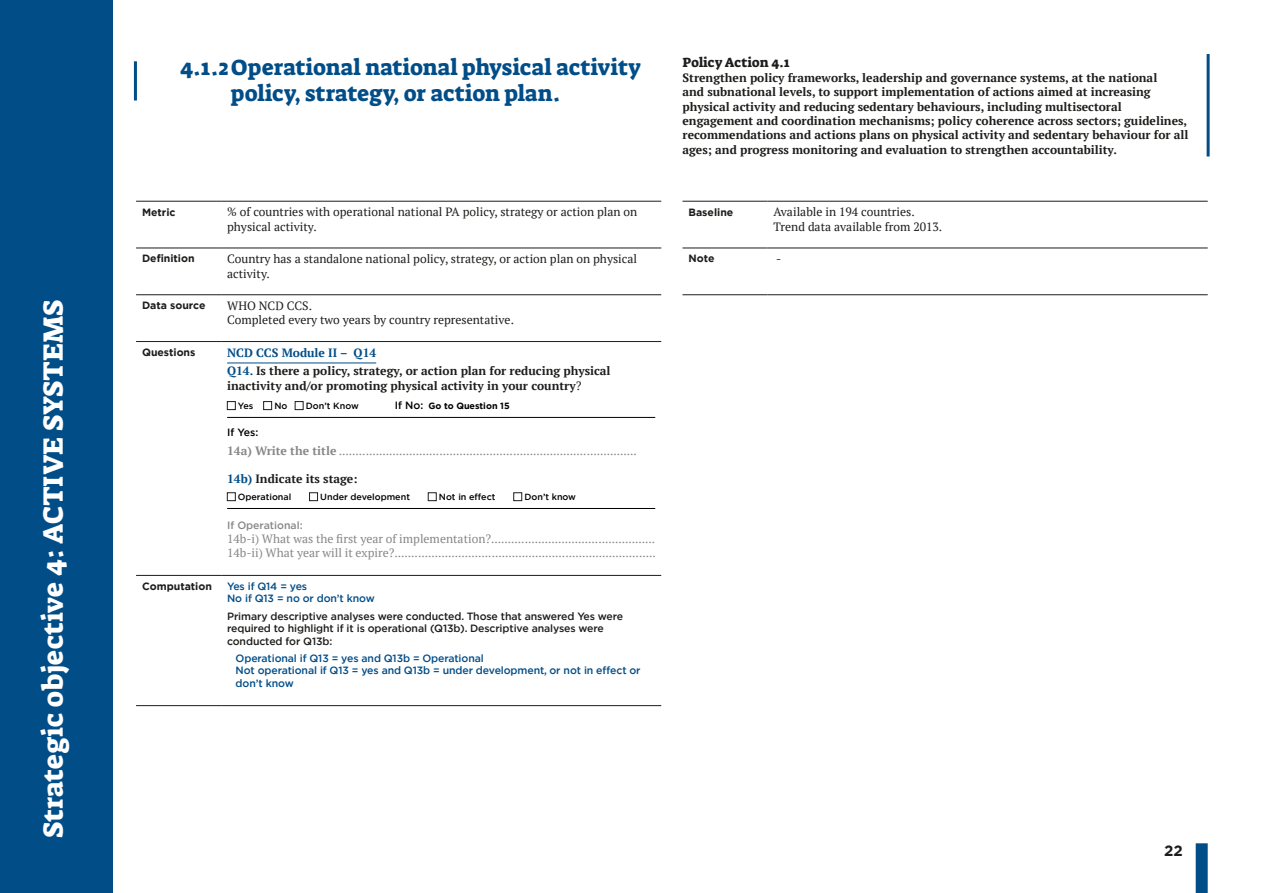
<style>
.page{position:relative;width:1263px;height:893px;background:#fff}
.page>*{position:absolute;margin:0;border:0;box-sizing:border-box;transform-origin:0 0}
.t1{font:28.5px "Suez One";color:#fff}
.t2{font:22.5px/25.5px "Suez One";color:#004d88}
.t3{font:700 15px "Gotham";color:#1d1d1b}
.t4{font:13.5px "Suez One";color:#1d1d1b}
.t5{font:700 12px/14.4px "PT Serif";color:#1d1d1b}
.t6{font:12px/14.4px "PT Serif";color:#878787}
.t7{font:12px/14.4px "PT Serif";color:#1d1d1b}
.t8{font:500 10.5px/12.6px "Gotham";letter-spacing:-.01em;color:#1d1d1b}
.t9{font:500 10.5px/12.6px "Gotham";letter-spacing:-.01em;color:#004d88}
.t10{font:700 10.5px "Gotham";color:#1d1d1b}
.t11{font:500 10.5px "Gotham";color:#878787}
.t12{font:500 10.5px "Gotham";color:#000}
.t13{font:700 9px "Gotham";color:#000}
.t14{font:500 9px "Gotham";color:#000}
.t15{font:500 8.85px "Gotham";color:#000}
.s1{color:#004d88}
.s2{font-weight:400}
.s3{font-weight:500;font-size:10.5px}
.s4{font-weight:700}
.s5{font-size:9px}
</style>
<div class="page">
<div style="left:0;top:0;width:113px;height:893px;background:#004d88"></div>
<div style="left:1196px;top:843px;width:12px;height:50px;background:#004d88"></div>
<hr style="left:136px;top:248px;width:85px;height:1px;background:#1d1d1b">
<hr style="left:221px;top:248px;width:440px;height:1px;background:#1d1d1b">
<hr style="left:136px;top:294px;width:85px;height:1px;background:#1d1d1b">
<hr style="left:221px;top:294px;width:440px;height:1px;background:#1d1d1b">
<hr style="left:136px;top:341px;width:85px;height:1px;background:#1d1d1b">
<hr style="left:221px;top:341px;width:440px;height:1px;background:#1d1d1b">
<hr style="left:136px;top:575px;width:85px;height:1px;background:#1d1d1b">
<hr style="left:221px;top:575px;width:440px;height:1px;background:#1d1d1b">
<hr style="left:136px;top:705px;width:85px;height:1px;background:#1d1d1b">
<hr style="left:221px;top:705px;width:440px;height:1px;background:#1d1d1b">
<hr style="left:136px;top:201px;width:85px;height:1px;background:#1d1d1b">
<hr style="left:221px;top:201px;width:440px;height:1px;background:#1d1d1b">
<hr style="left:227px;top:363px;width:149px;height:1px;background:#004d88">
<hr style="left:227px;top:417px;width:428px;height:1px;background:#000">
<hr style="left:227px;top:508px;width:428px;height:1px;background:#000">
<div style="left:227px;top:401px;width:9px;height:9px;border:1px solid #1d1d1b"></div>
<div style="left:263px;top:401px;width:9px;height:9px;border:1px solid #1d1d1b"></div>
<div style="left:295px;top:401px;width:8px;height:9px;border:1px solid #1d1d1b"></div>
<div style="left:227px;top:493px;width:8px;height:8px;border:1px solid #1d1d1b"></div>
<div style="left:309px;top:493px;width:9px;height:8px;border:1px solid #1d1d1b"></div>
<div style="left:428px;top:493px;width:8px;height:8px;border:1px solid #1d1d1b"></div>
<div style="left:513px;top:493px;width:9px;height:8px;border:1px solid #1d1d1b"></div>
<hr style="left:134px;top:61px;width:3px;height:40px;background:#004d88">
<hr style="left:1206px;top:54px;width:3px;height:102px;background:#004d88">
<hr style="left:682px;top:201px;width:85px;height:1px;background:#1d1d1b">
<hr style="left:767px;top:201px;width:441px;height:1px;background:#1d1d1b">
<hr style="left:682px;top:248px;width:85px;height:1px;background:#1d1d1b">
<hr style="left:767px;top:248px;width:441px;height:1px;background:#1d1d1b">
<hr style="left:682px;top:294px;width:85px;height:1px;background:#1d1d1b">
<hr style="left:767px;top:294px;width:441px;height:1px;background:#1d1d1b">
<h1 class="t1" style="left:35px;top:838px;width:539px;rotate:-90deg">Strategic objective 4: ACTIVE SYSTEMS</h1>
<h2 class="t2" style="left:231px;top:55px;width:412px;text-indent:-51px">4.1.2Operational national physical activity policy, strategy, or action plan.</h2>
<p class="t4" style="left:682px;top:54px;width:108px">Policy Action 4.1</p>
<p class="t5" style="left:682px;top:70px;width:507px">Strengthen policy frameworks, leadership and governance systems, at the national<br>and subnational levels, to support implementation of actions aimed at increasing physical activity and reducing sedentary behaviours, including multisectoral engagement and coordination mechanisms; policy coherence across sectors; guidelines, recommendations and actions plans on physical activity and sedentary behaviour for all ages; and progress monitoring and evaluation to strengthen accountability.</p>
<p class="t10" style="left:142px;top:205px;width:35px">Metric</p>
<p class="t7" style="left:227px;top:205px;width:412px">% of countries with operational national PA policy, strategy or action plan on physical activity.</p>
<p class="t10" style="left:142px;top:252px;width:54px">Definition</p>
<p class="t7" style="left:227px;top:252px;width:411px">Country has a standalone national policy, strategy, or action plan on physical activity.</p>
<p class="t10" style="left:142px;top:298px;width:65px">Data source</p>
<p class="t7" style="left:227px;top:298px;width:288px">WHO NCD CCS.<br>Completed every two years by country representative.</p>
<p class="t10" style="left:142px;top:345px;width:55px">Questions</p>
<p class="t5" style="left:227px;top:343px;width:385px;line-height:18.6px"><span class="s1">NCD CCS Module II – Q14<br>Q14.</span> Is there a policy, strategy, or action plan for reducing physical</p>
<p class="t5" style="left:227px;top:378px;width:356px">inactivity and/or promoting physical activity in your country<span class="s2">?</span></p>
<p class="t14" style="left:238px;top:400px;width:17px">Yes</p>
<p class="t14" style="left:274px;top:400px;width:15px">No</p>
<p class="t14" style="left:306px;top:400px;width:54px">Don’t Know</p>
<p class="t13" style="left:395px;top:400px;width:117px"><span class="s3">If No:</span> Go to Question 15</p>
<p class="t12" style="left:227px;top:425px;width:33px">If Yes:</p>
<p class="t6" style="left:227px;top:443px;width:411px"><span class="s4">14a) Write the title</span> .........................................................................................</p>
<p class="t5" style="left:227px;top:472px;width:132px"><span class="s1">14b)</span> Indicate its stage:</p>
<p class="t15" style="left:238px;top:491px;width:55px">Operational</p>
<p class="t15" style="left:320px;top:491px;width:91px">Under development</p>
<p class="t15" style="left:439px;top:491px;width:58px">Not in effect</p>
<p class="t15" style="left:524px;top:491px;width:53px">Don’t <span class="s5">know</span></p>
<p class="t11" style="left:227px;top:518px;width:77px">If Operational:</p>
<p class="t6" style="left:227px;top:531px;width:430px">14b-i) What was the first year of implementation?.................................................<br>14b-ii) What year will it expire?..............................................................................</p>
<p class="t10" style="left:142px;top:579px;width:71px">Computation</p>
<p class="t9" style="left:227px;top:580px;width:149px">Yes if Q14 = yes<br>No if Q13 = no or don’t know</p>
<p class="t8" style="left:227px;top:609px;width:398px">Primary descriptive analyses were conducted. Those that answered Yes were required to highlight if it is operational (Q13b). Descriptive analyses were conducted for Q13b:</p>
<p class="t9" style="left:236px;top:652px;width:406px">Operational if Q13 = yes and Q13b = Operational<br>Not operational if Q13 = yes and Q13b = under development, or not in effect or don’t know</p>
<p class="t10" style="left:688px;top:205px;width:46px">Baseline</p>
<p class="t7" style="left:773px;top:205px;width:170px">Available in 194 countries.<br>Trend data available from 2013.</p>
<p class="t10" style="left:688px;top:252px;width:27px">Note</p>
<p class="t7" style="left:776px;top:252px;width:7px">-</p>
<p class="t3" style="left:1164px;top:840px;width:20px">22</p>
</div>
